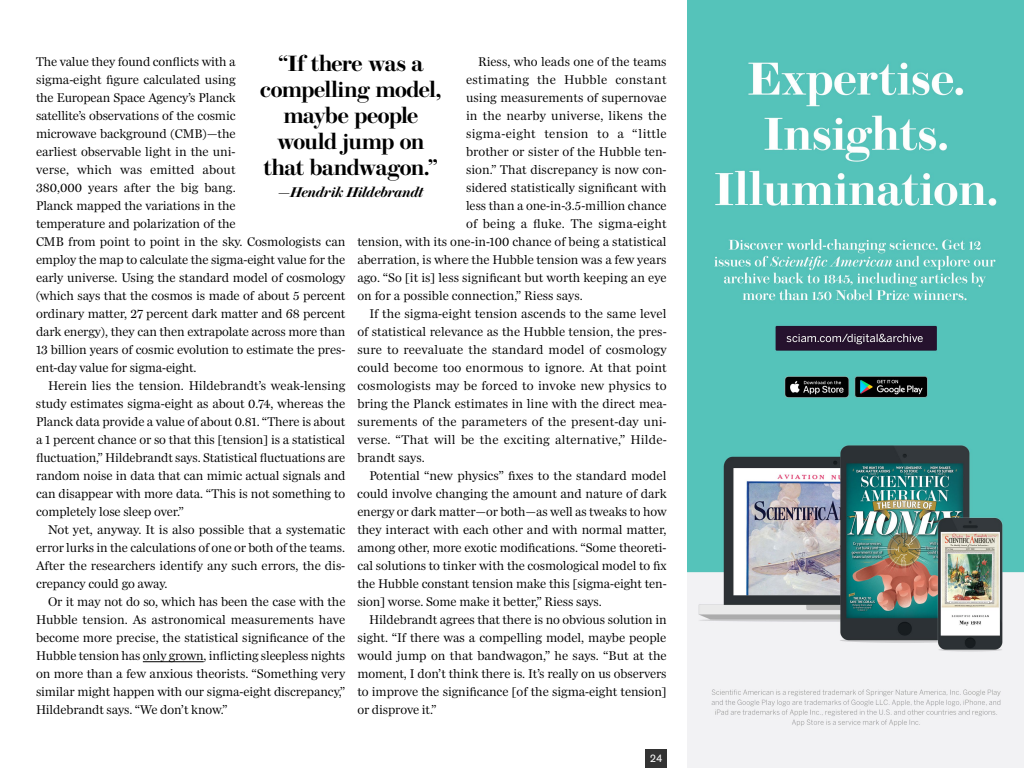
<style>
.page{position:relative;width:1024px;height:768px;background:#fff}
.page>*{position:absolute;margin:0;border:0;box-sizing:border-box;transform-origin:0 0}
.t1{font:600 22px/26px "Brunel Deck";letter-spacing:-.03em;color:#000;text-align:center}
.t2{font:italic 600 14px "Brunel Deck";letter-spacing:-.015em;color:#000}
.t3{font:13px/18px "Miller Daily One";letter-spacing:-.005em;color:#000;text-align:justify}
.t4{font:13px "Miller Daily One";letter-spacing:.025em;color:#000}
.t5{font:13px "Miller Daily One";letter-spacing:.02em;color:#000}
.t6{font:11px "Akzidenz Grotesk BE";color:#fff}
</style>
<div class="page">
<hr style="left:143px;top:662px;width:61px;height:1px;background:#000">
<div style="left:646px;top:749px;width:21px;height:19px;background:#333"></div>
<img style="left:687px;top:0;width:337px;height:768px">
<h1 class="t1" style="left:260px;top:51px;width:183px">“If there was a compelling model, maybe people would jump on that bandwagon.”</h1>
<p class="t2" style="left:278px;top:184px;width:146px">—Hendrik Hildebrandt</p>
<p class="t3" style="left:36px;top:53px;width:311px;text-align:left">The value they found conflicts with a<br>sigma-eight figure calculated using<br>the European Space Agency’s Planck<br>satellite’s observations of the cosmic<br>microwave background (CMB)—the<br>earliest observable light in the uni-<br>verse, which was emitted about<br>380,000 years after the big bang.<br>Planck mapped the variations in the<br>temperature and polarization of the<br>CMB from point to point in the sky. Cosmologists can employ the map to calculate the sigma-eight value for the early universe. Using the standard model of cosmology (which says that the cosmos is made of about 5 percent ordinary matter, 27 percent dark matter and 68 percent dark energy), they can then extrapolate across more than 13 billion years of cosmic evolution to estimate the pres&shy;ent-day value for sigma-eight.</p>
<p class="t3" style="left:36px;top:377px;width:311px;text-indent:12px">Herein lies the tension. Hildebrandt’s weak-lensing study estimates sigma-eight as about 0.74, whereas the Planck data provide a value of about 0.81. “There is about a 1 percent chance or so that this [tension] is a statistical fluctuation,” Hildebrandt says. Statistical fluctuations are random noise in data that can mimic actual signals and can disappear with more data. “This is not something to completely lose sleep over.”</p>
<p class="t3" style="left:36px;top:521px;width:311px;text-indent:12px">Not yet, anyway. It is also possible that a systematic error lurks in the calculations of one or both of the teams.<br>After the researchers identify any such errors, the dis&shy;crepancy could go away.</p>
<p class="t3" style="left:36px;top:593px;width:311px;text-indent:12px">Or it may not do so, which has been the case with the Hubble tension. As astronomical measurements have become more precise, the statistical significance of the Hubble tension has only grown, inflicting sleepless nights on more than a few anxious theorists. “Something very similar might happen with our sigma-eight discrepancy,” Hildebrandt says. “We don’t know.”</p>
<p class="t3" style="left:478px;top:53px;width:190px">Riess, who leads one of the teams</p>
<p class="t5" style="left:466px;top:73px;width:202px">estimating the Hubble constant</p>
<p class="t3" style="left:466px;top:89px;width:202px">using measurements of supernovae</p>
<p class="t3" style="left:466px;top:107px;width:202px">in the nearby universe, likens the</p>
<p class="t4" style="left:466px;top:127px;width:202px">sigma-eight tension to a “little</p>
<p class="t3" style="left:466px;top:143px;width:202px">brother or sister of the Hubble ten-</p>
<p class="t3" style="left:466px;top:161px;width:202px">sion.” That discrepancy is now con-</p>
<p class="t3" style="left:466px;top:179px;width:202px">sidered statistically significant with</p>
<p class="t3" style="left:466px;top:197px;width:202px">less than a one-in-3.5-million chance</p>
<p class="t3" style="left:466px;top:215px;width:202px">of being a fluke. The sigma-eight</p>
<p class="t3" style="left:357px;top:233px;width:311px">tension, with its one-in-100 chance of being a statistical</p>
<p class="t3" style="left:357px;top:251px;width:311px">aberration, is where the Hubble tension was a few years</p>
<p class="t3" style="left:357px;top:269px;width:311px">ago. “So [it is] less significant but worth keeping an eye</p>
<p class="t3" style="left:357px;top:287px;width:227px">on for a possible connection,” Riess says.</p>
<p class="t3" style="left:369px;top:305px;width:299px">If the sigma-eight tension ascends to the same level</p>
<p class="t3" style="left:357px;top:323px;width:311px">of statistical relevance as the Hubble tension, the pres-</p>
<p class="t3" style="left:357px;top:341px;width:310px">sure to reevaluate the standard model of cosmology</p>
<p class="t3" style="left:357px;top:359px;width:311px">could become too enormous to ignore. At that point</p>
<p class="t3" style="left:357px;top:377px;width:311px">cosmologists may be forced to invoke new physics to</p>
<p class="t3" style="left:357px;top:395px;width:311px">bring the Planck estimates in line with the direct mea-</p>
<p class="t3" style="left:357px;top:413px;width:311px">surements of the parameters of the present-day uni-</p>
<p class="t3" style="left:357px;top:431px;width:310px">verse. “That will be the exciting alternative,” Hilde-</p>
<p class="t3" style="left:357px;top:449px;width:69px">brandt says.</p>
<p class="t3" style="left:369px;top:467px;width:299px">Potential “new physics” fixes to the standard model</p>
<p class="t3" style="left:357px;top:485px;width:311px">could involve changing the amount and nature of dark</p>
<p class="t3" style="left:357px;top:503px;width:311px">energy or dark matter—or both—as well as tweaks to how</p>
<p class="t3" style="left:357px;top:521px;width:311px">they interact with each other and with normal matter,</p>
<p class="t3" style="left:357px;top:539px;width:311px">among other, more exotic modifications. “Some theoreti-</p>
<p class="t3" style="left:357px;top:557px;width:311px">cal solutions to tinker with the cosmological model to fix</p>
<p class="t3" style="left:357px;top:575px;width:311px">the Hubble constant tension make this [sigma-eight ten-</p>
<p class="t3" style="left:357px;top:593px;width:246px">sion] worse. Some make it better,” Riess says.</p>
<p class="t3" style="left:369px;top:611px;width:299px">Hildebrandt agrees that there is no obvious solution in</p>
<p class="t3" style="left:357px;top:629px;width:311px">sight. “If there was a compelling model, maybe people</p>
<p class="t3" style="left:357px;top:647px;width:311px">would jump on that bandwagon,” he says. “But at the</p>
<p class="t3" style="left:357px;top:665px;width:311px">moment, I don’t think there is. It’s really on us observers</p>
<p class="t3" style="left:357px;top:683px;width:311px">to improve the significance [of the sigma-eight tension]</p>
<p class="t3" style="left:357px;top:701px;width:81px">or disprove it.”</p>
<p class="t6" style="left:650px;top:752px;width:14px">24</p>
</div>
